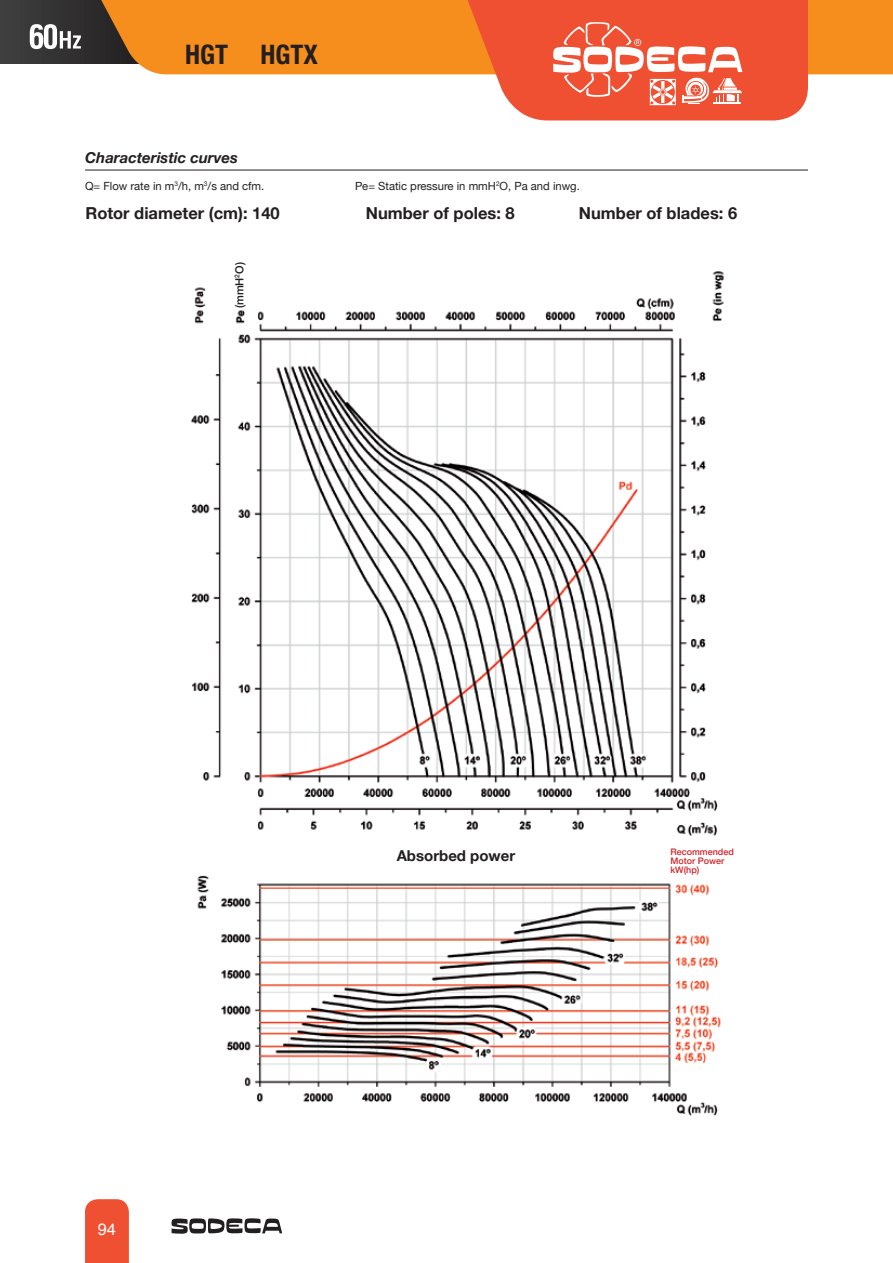
<style>
.page{position:relative;width:893px;height:1263px;background:#fff}
.page>*{position:absolute;margin:0;border:0;box-sizing:border-box;transform-origin:0 0}
.t1{font:700 condensed 27px "Helvetica Neue LT Pro";color:#231f20}
.Titol_Grafica_THT{font:700 16.5px "Helvetica Neue";color:#231f20}
.t2{font:16.5px "Helvetica";color:#fff}
.SUBTITOL{font:italic 700 15px "Helvetica Neue";color:#231f20}
.TEXT_SUBTITOL8PT{font:700 15px "Helvetica Neue";color:#231f20}
.TEXT_SUBTITOL8PT-2{font:11.25px "Helvetica Neue";color:#231f20}
.TEXT_SUBTITOL8PT-3{font:500 11.25px "Helvetica Neue";color:#231f20}
.TEXT_SUBTITOL8PT-4{font:500 9px/9px "Helvetica Neue";color:#d1232a}
</style>
<div class="page">
<div style="left:0;top:0;width:140px;height:64px;background:#3a393a"></div>
<div style="left:85px;top:1199px;width:44px;height:64px;background:#ef5032"></div>
<svg style="left:172px;top:1218px;width:110px;height:16px"></svg>
<svg style="left:76px;top:0;width:817px;height:74px;background:#e68823"></svg>
<svg style="left:456px;top:0;width:352px;height:120px;background:#f27053"></svg>
<svg style="left:30px;top:24px;width:51px;height:25px"></svg>
<img style="left:191px;top:271px;width:533px;height:845px">
<div style="left:232px;top:250px;width:18px;height:58px;background:#fff"></div>
<hr style="left:85px;top:170px;width:723px;height:1px;background:#231f20">
<p class="t1" style="left:185px;top:38px;width:134px">HGT HGTX</p>
<p class="SUBTITOL" style="left:85px;top:146px;width:154px">Characteristic curves</p>
<p class="TEXT_SUBTITOL8PT-2" style="left:85px;top:178px;width:181px">Q= Flow rate in m<sup>3</sup>/h, m<sup>3</sup>/s and cfm.</p>
<p class="TEXT_SUBTITOL8PT-2" style="left:355px;top:178px;width:226px">Pe= Static pressure in mmH<sup>2</sup>O, Pa and inwg.</p>
<p class="Titol_Grafica_THT" style="left:85px;top:200px;width:196px">Rotor diameter (cm): 140</p>
<p class="Titol_Grafica_THT" style="left:366px;top:200px;width:150px">Number of poles: 8</p>
<p class="Titol_Grafica_THT" style="left:579px;top:200px;width:160px">Number of blades: 6</p>
<p class="TEXT_SUBTITOL8PT-3" style="left:230px;top:308px;width:48px;rotate:-90deg">(mmH<sup>2</sup>O)</p>
<h2 class="t2" style="left:98px;top:1216px;width:20px">94</h2>
<p class="TEXT_SUBTITOL8PT" style="left:397px;top:844px;width:120px">Absorbed power</p>
<p class="TEXT_SUBTITOL8PT-4" style="left:670px;top:847px;width:65px">Recommended<br>Motor Power kW(hp)</p>
</div>
